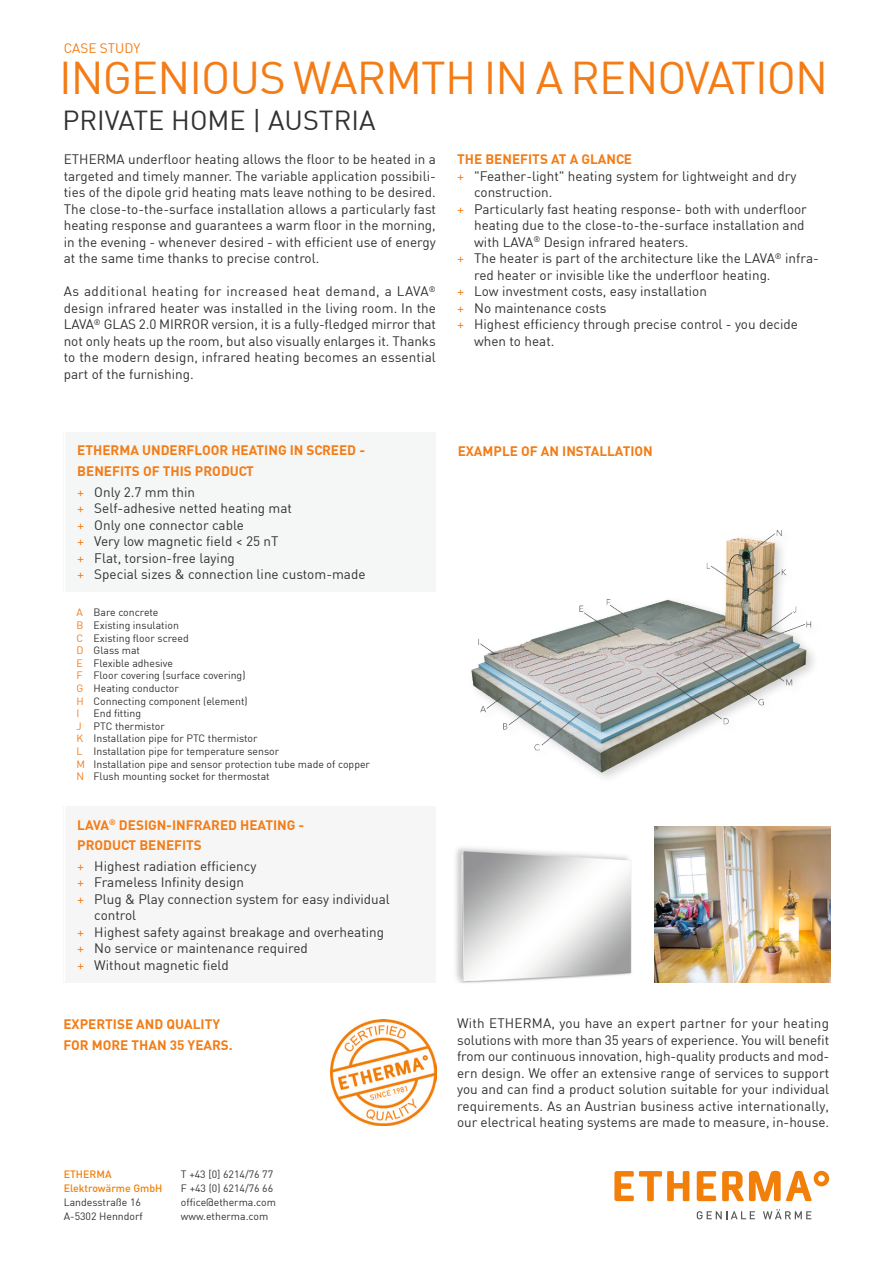
<style>
.page{position:relative;width:893px;height:1263px;background:#fff}
.page>*{position:absolute;margin:0;border:0;box-sizing:border-box;transform-origin:0 0}
.t1{font:45px "DIN";letter-spacing:-.02em;color:#f37c16}
.t2{font:27px "DIN";color:#313130}
.t3{font:13.5px/16.5px "DIN";color:#313130;text-align:justify}
.t4{font:700 13.5px/20.5px "DIN";color:#f37c16}
.t5{font:13.5px "DIN";color:#f37c16}
.t6{font:10.5px/12.6px "DIN";color:#313130}
.t7{font:500 10.5px/14.2px "DIN";color:#f27f0a}
.s1{color:#f37c16}
.s2{font-weight:400}
.s3{font-weight:400;color:#313130}
</style>
<div class="page">
<img style="left:471px;top:530px;width:343px;height:248px">
<img style="left:654px;top:827px;width:176px;height:155px">
<img style="left:455px;top:847px;width:177px;height:136px">
<img style="left:330px;top:1020px;width:106px;height:106px">
<div style="left:65px;top:432px;width:369px;height:160px;background:#f5f6f6"></div>
<div style="left:65px;top:806px;width:369px;height:176px;background:#f6f6f6"></div>
<svg style="left:697px;top:1211px;width:58px;height:8px"></svg>
<svg style="left:763px;top:1209px;width:48px;height:10px"></svg>
<svg style="left:697px;top:1171px;width:19px;height:30px"></svg>
<svg style="left:614px;top:1171px;width:75px;height:30px"></svg>
<svg style="left:722px;top:1171px;width:107px;height:30px"></svg>
<p class="t5" style="left:64px;top:40px;width:78px">CASE STUDY</p>
<h1 class="t1" style="left:59px;top:50px;width:770px">INGENIOUS WARMTH IN A RENOVATION</h1>
<h2 class="t2" style="left:62px;top:103px;width:314px">PRIVATE HOME | AUSTRIA</h2>
<p class="t3" style="left:64px;top:151px;width:374px">ETHERMA underfloor heating allows the floor to be heated in a targeted and timely manner. The variable application possibili&shy;ties of the dipole grid heating mats leave nothing to be desired.<br>The close-to-the-surface installation allows a particularly fast heating response and guarantees a warm floor in the morning, in the evening - whenever desired - with efficient use of energy at the same time thanks to precise control.</p>
<p class="t3" style="left:64px;top:283px;width:374px">As additional heating for increased heat demand, a LAVA<sup>® </sup>design infrared heater was installed in the living room. In the LAVA<sup>®</sup> GLAS 2.0 MIRROR version, it is a fully-fledged mirror that not only heats up the room, but also visually enlarges it. Thanks to the modern design, infrared heating becomes an essential part of the furnishing.</p>
<p class="t4" style="left:457px;top:149px;width:176px">THE BENEFITS AT A GLANCE</p>
<p class="t3" style="left:457px;top:167px;width:341px"><span class="s1">+</span> "Feather-light" heating system for lightweight and dry</p>
<p class="t3" style="left:474px;top:184px;width:80px">construction.</p>
<p class="t3" style="left:457px;top:200px;width:351px"><span class="s1">+</span> Particularly fast heating response- both with underfloor</p>
<p class="t3" style="left:474px;top:217px;width:332px">heating due to the close-to-the-surface installation and</p>
<p class="t3" style="left:474px;top:234px;width:216px">with LAVA<sup>®</sup> Design infrared heaters.</p>
<p class="t3" style="left:457px;top:250px;width:363px"><span class="s1">+</span> The heater is part of the architecture like the LAVA<sup>®</sup> infra-</p>
<p class="t3" style="left:474px;top:267px;width:298px">red heater or invisible like the underfloor heating.</p>
<p class="t3" style="left:457px;top:283px;width:251px"><span class="s1">+</span> Low investment costs, easy installation</p>
<p class="t3" style="left:457px;top:299px;width:151px"><span class="s1">+</span> No maintenance costs</p>
<p class="t3" style="left:457px;top:316px;width:342px"><span class="s1">+</span> Highest efficiency through precise control - you decide</p>
<p class="t3" style="left:474px;top:332px;width:82px">when to heat.</p>
<p class="t4" style="left:77px;top:440px;width:289px">ETHERMA UNDERFLOOR HEATING IN SCREED -<br>BENEFITS OF THIS PRODUCT<br><span class="s2">+</span> <span class="s3">Only 2.7 mm thin</span></p>
<p class="t3" style="left:77px;top:500px;width:290px;text-align:left"><span class="s1">+</span> Self-adhesive netted heating mat<br><span class="s1">+</span> Only one connector cable<br><span class="s1">+</span> Very low magnetic field &lt; 25 nT<br><span class="s1">+</span> Flat, torsion-free laying<br><span class="s1">+</span> Special sizes &amp; connection line custom-made</p>
<p class="t6" style="left:77px;top:606px;width:173px"><span class="s1">A</span> Bare concrete<br><span class="s1">B</span> Existing insulation<br><span class="s1">C</span> Existing floor screed<br><span class="s1">D</span> Glass mat<br><span class="s1">E</span> Flexible adhesive<br><span class="s1">F</span> Floor covering (surface covering)<br><span class="s1">G</span> Heating conductor<br><span class="s1">H</span> Connecting component (element)<br><span class="s1">I</span></p>
<p class="t6" style="left:77px;top:707px;width:295px;text-indent:17px">End fitting<br><span class="s1">J</span> PTC thermistor<br><span class="s1">K</span> Installation pipe for PTC thermistor<br><span class="s1">L</span> Installation pipe for temperature sensor<br><span class="s1">M</span> Installation pipe and sensor protection tube made of copper <span class="s1">N</span> Flush mounting socket for thermostat</p>
<p class="t4" style="left:77px;top:814px;width:229px">LAVA<sup>®</sup> DESIGN-INFRARED HEATING -<br>PRODUCT BENEFITS<br><span class="s2">+</span> <span class="s3">Highest radiation efficiency</span></p>
<p class="t3" style="left:77px;top:874px;width:168px"><span class="s1">+</span> Frameless Infinity design</p>
<p class="t3" style="left:77px;top:890px;width:314px"><span class="s1">+</span> Plug &amp; Play connection system for easy individual</p>
<p class="t3" style="left:94px;top:907px;width:44px">control</p>
<p class="t3" style="left:77px;top:923px;width:308px"><span class="s1">+</span> Highest safety against breakage and overheating</p>
<p class="t3" style="left:77px;top:940px;width:232px"><span class="s1">+</span> No service or maintenance required</p>
<p class="t3" style="left:77px;top:956px;width:153px"><span class="s1">+</span> Without magnetic field</p>
<p class="t4" style="left:63px;top:1014px;width:171px">EXPERTISE AND QUALITY<br>FOR MORE THAN 35 YEARS.</p>
<p class="t7" style="left:64px;top:1166px;width:100px">ETHERMA<br>Elektrowärme GmbH</p>
<p class="t6" style="left:64px;top:1195px;width:81px;line-height:14.2px">Landesstraße 16<br>A-5302 Henndorf</p>
<p class="t6" style="left:181px;top:1166px;width:97px;line-height:14.2px">T +43 [0] 6214/76 77<br>F +43 (0) 6214/76 66 office@etherma.com www.etherma.com</p>
<p class="t4" style="left:458px;top:440px;width:197px">EXAMPLE OF AN INSTALLATION</p>
<p class="t3" style="left:457px;top:1015px;width:374px">With ETHERMA, you have an expert partner for your heating solutions with more than 35 years of experience. You will benefit from our continuous innovation, high-quality products and mod&shy;ern design. We offer an extensive range of services to support you and can find a product solution suitable for your individual requirements. As an Austrian business active internationally, our electrical heating systems are made to measure, in-house.</p>
</div>
